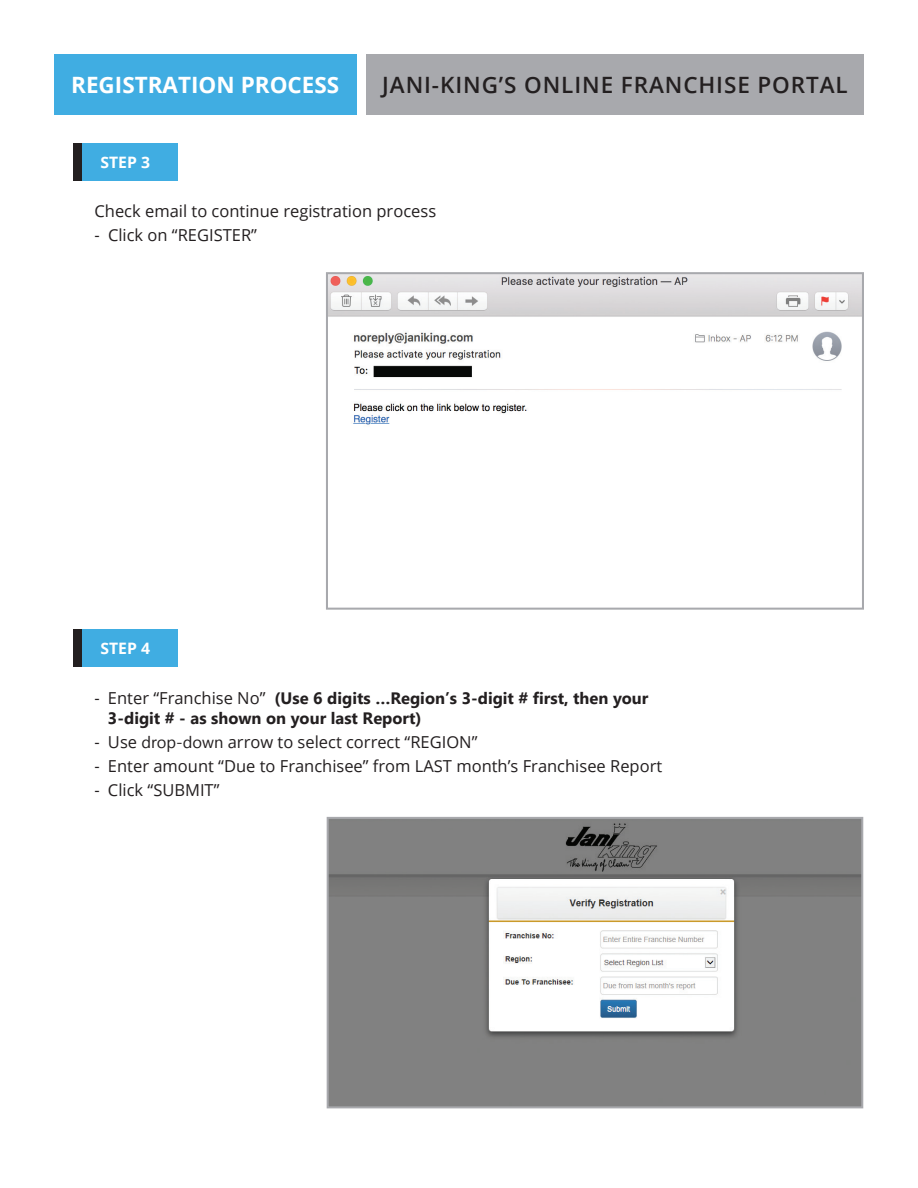
<style>
.page{position:relative;width:918px;height:1188px;background:#fff}
.page>*{position:absolute;margin:0;border:0;box-sizing:border-box;transform-origin:0 0}
.t1{font:600 22.5px "Open Sans";letter-spacing:.04em;color:#231f20}
.t2{font:700 22.5px "Open Sans";color:#fff}
.t3{font:16.5px "Open Sans";color:#231f20}
.t4{font:700 16.5px/19.8px "Gadugi";color:#231f20}
.t5{font:700 15.75px "Open Sans";color:#fff}
.s1{font-family:"Open Sans";font-weight:400}
.s2{font-family:"Gadugi"}
</style>
<div class="page">
<div style="left:54px;top:54px;width:303px;height:61px;background:#40ade2"></div>
<div style="left:366px;top:54px;width:498px;height:61px;background:#a8a9ad"></div>
<img style="left:329px;top:275px;width:532px;height:150px">
<div style="left:326px;top:272px;width:538px;height:338px;border:2px solid #a8a9ad"></div>
<img style="left:330px;top:820px;width:530px;height:285px">
<div style="left:327px;top:817px;width:536px;height:291px;border:2px solid #a8a9ad"></div>
<div style="left:74px;top:143px;width:104px;height:38px;background:#40ade2"></div>
<div style="left:74px;top:630px;width:104px;height:37px;background:#40ade2"></div>
<div style="left:74px;top:143px;width:8px;height:38px;background:#231f20"></div>
<div style="left:74px;top:630px;width:8px;height:37px;background:#231f20"></div>
<h1 class="t2" style="left:71px;top:69px;width:270px">REGISTRATION PROCESS</h1>
<h1 class="t1" style="left:382px;top:69px;width:467px">JANI-KING’S ONLINE FRANCHISE PORTAL</h1>
<p class="t5" style="left:101px;top:151px;width:51px">STEP 3</p>
<p class="t3" style="left:94px;top:200px;width:343px">Check email to continue registration process</p>
<p class="t3" style="left:94px;top:224px;width:164px">- Click on “REGISTER”</p>
<p class="t5" style="left:101px;top:638px;width:51px">STEP 4</p>
<p class="t4" style="left:108px;top:688px;width:542px;text-indent:-13px"><span class="s1">- Enter “Franchise No”</span> (Use 6 digits …Region’s 3-digit # first, then your<br>3-digit # - as shown on your last Report)</p>
<p class="t3" style="left:94px;top:731px;width:384px">- Use <span class="s2">drop-down</span> arrow to select correct “REGION”</p>
<p class="t3" style="left:95px;top:754px;width:569px">- Enter amount “Due to Franchisee” from LAST month’s Franchisee Report</p>
<p class="t3" style="left:95px;top:778px;width:127px">- Click “SUBMIT”</p>
</div>
